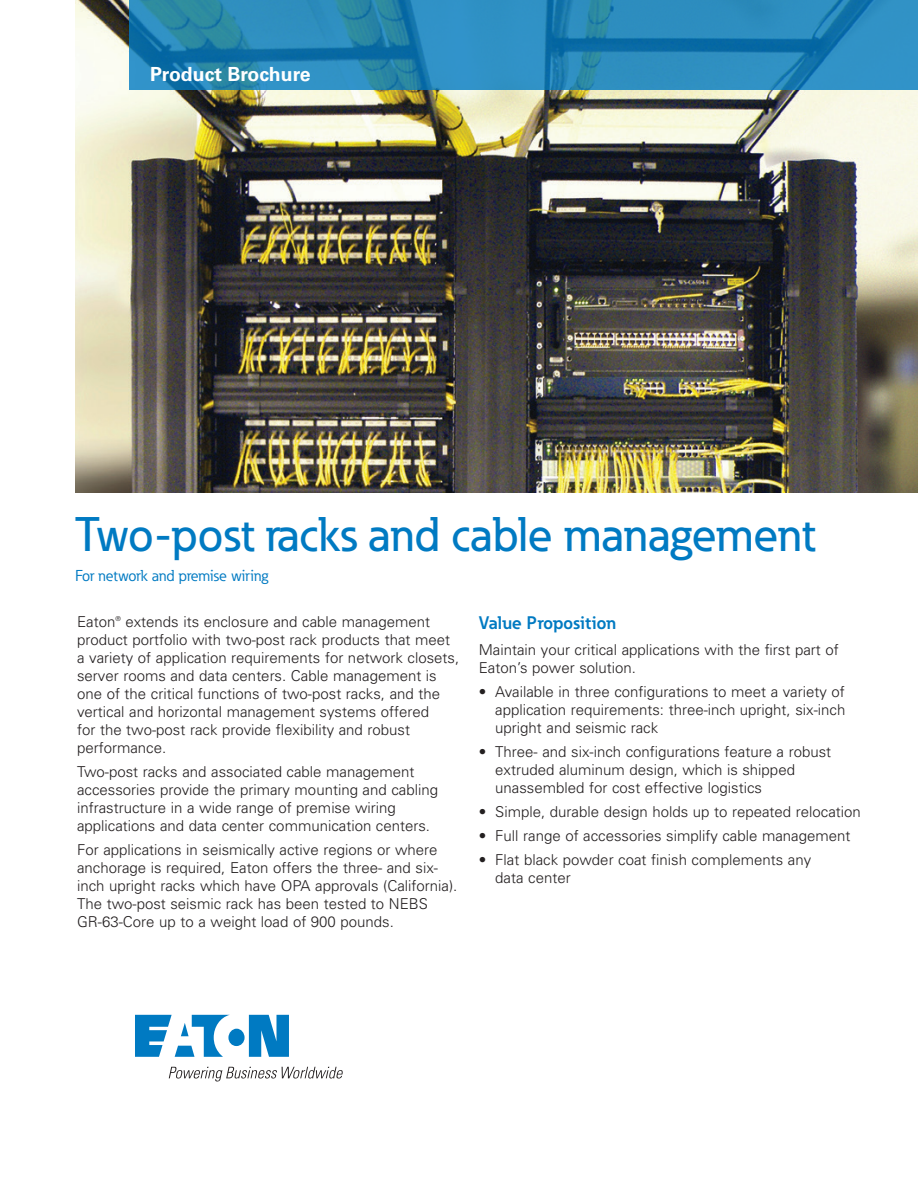
<style>
.page{position:relative;width:918px;height:1188px;background:#fff}
.page>*{position:absolute;margin:0;border:0;box-sizing:border-box;transform-origin:0 0}
.t1{font:500 48px "Eaton";color:#007ac2}
.t2{font:700 19.5px "Univers LT Std";color:#fff}
.t3{font:700 18px "Eaton";color:#007ac2}
.t4{font:15.6px "Eaton";color:#007ac2}
.t5{font:300 15px/18px "Univers";color:#231f20}
.t6{font:300 6.75px "Univers";color:#231f20}
</style>
<div class="page">
<img style="left:75px;top:0;width:843px;height:492px">
<svg style="left:129px;top:0;width:789px;height:90px;background:#2787b8"></svg>
<svg style="left:135px;top:1015px;width:154px;height:42px"></svg>
<svg style="left:169px;top:1067px;width:174px;height:14px"></svg>
<h2 class="t2" style="left:150px;top:63px;width:162px">Product Brochure</h2>
<h1 class="t1" style="left:75px;top:505px;width:742px">Two-post racks and cable management</h1>
<p class="t4" style="left:75px;top:566px;width:195px">For network and premise wiring</p>
<p class="t5" style="left:77px;top:613px;width:40px">Eaton</p>
<p class="t6" style="left:115px;top:614px;width:7px">®</p>
<p class="t3" style="left:479px;top:611px;width:139px">Value Proposition</p>
<p class="t5" style="left:479px;top:641px;width:362px">Maintain your critical applications with the first part of<br>Eaton’s power solution.</p>
<p class="t5" style="left:495px;top:683px;width:352px;text-align:justify;text-indent:-16px">• Available in three configurations to meet a variety of application requirements: three-inch upright, six-inch upright and seismic rack</p>
<p class="t5" style="left:495px;top:743px;width:337px;text-indent:-16px">• Three- and six-inch configurations feature a robust extruded aluminum design, which is shipped unassembled for cost effective logistics</p>
<p class="t5" style="left:479px;top:803px;width:384px">• Simple, durable design holds up to repeated relocation</p>
<p class="t5" style="left:479px;top:827px;width:373px">• Full range of accessories simplify cable management</p>
<p class="t5" style="left:495px;top:851px;width:317px;text-indent:-16px">• Flat black powder coat finish complements any data center</p>
<p class="t5" style="left:77px;top:613px;width:384px;text-indent:48px">extends its enclosure and cable management product portfolio with two-post rack products that meet a variety of application requirements for network closets, server rooms and data centers. Cable management is one of the critical functions of two-post racks, and the vertical and horizontal management systems offered<br>for the two-post rack provide flexibility and robust performance.</p>
<p class="t5" style="left:77px;top:763px;width:362px">Two-post racks and associated cable management accessories provide the primary mounting and cabling infrastructure in a wide range of premise wiring applications and data center communication centers.</p>
<p class="t5" style="left:77px;top:841px;width:382px">For applications in seismically active regions or where anchorage is required, Eaton offers the three- and six&shy;inch upright racks which have OPA approvals (California).<br>The two-post seismic rack has been tested to NEBS GR-63-Core up to a weight load of 900 pounds.</p>
</div>
